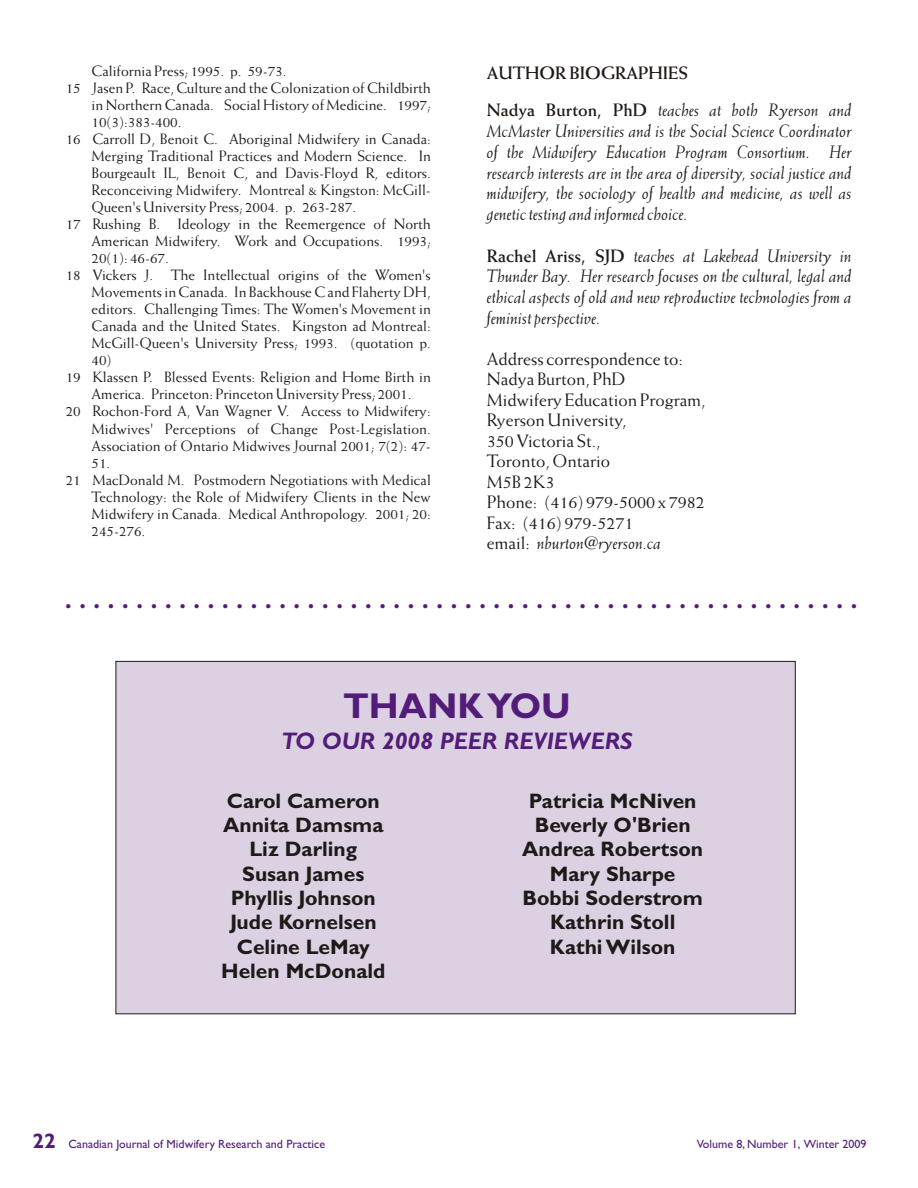
<style>
.page{position:relative;width:918px;height:1188px;background:#fff}
.page>*{position:absolute;margin:0;border:0;box-sizing:border-box;transform-origin:0 0}
.t1{font:36px "Gill Sans";color:#521c78}
.t2{font:700 36px "Gill Sans";color:#521c78}
.t3{font:italic 700 24px "Gill Sans";color:#521c78}
.t4{font:700 21px "Gill Sans";color:#1f1a17}
.t5{font:italic 18px "Weiss LT";color:#1f1a17}
.t6{font:18px "Weiss LT";color:#1f1a17}
.t7{font:700 18px "Weiss LT";color:#1f1a17}
.t8{font:15px/17.1px "Weiss LT";color:#1f1a17;text-align:right}
.t9{font:12px "Gill Sans";color:#521c78}
.s1{font-weight:700;font-style:normal}
.s2{font-style:normal}
.s3{font-weight:700;font-size:21px}
</style>
<div class="page">
<div style="left:116px;top:661px;width:679px;height:353px;background:#dbd1e3;border:1px solid #1f1a17"></div>
<p class="t8" style="left:92px;top:63px;width:196px">California Press; 1995. p. 59-73.</p>
<p class="t7" style="left:487px;top:66px;width:203px">AUTHOR BIOGRAPHIES</p>
<p class="t8" style="left:66px;top:80px;width:367px">15 Jasen P. Race, Culture and the Colonization of Childbirth in Northern Canada. Social History of Medicine. 1997;</p>
<p class="t5" style="left:487px;top:103px;width:367px"><span class="s1">Nadya Burton, PhD</span> teaches at both Ryerson and</p>
<p class="t8" style="left:92px;top:114px;width:91px">10(3):383-400.</p>
<p class="t5" style="left:487px;top:124px;width:367px">McMaster Universities and is the Social Science Coordinator</p>
<p class="t8" style="left:66px;top:131px;width:367px">16 Carroll D, Benoit C. Aboriginal Midwifery in Canada:<br>Merging Traditional Practices and Modern Science. In</p>
<p class="t5" style="left:487px;top:145px;width:367px">of the Midwifery Education Program Consortium. Her</p>
<p class="t8" style="left:92px;top:165px;width:341px">Bourgeault IL, Benoit C, and Davis-Floyd R, editors.</p>
<p class="t5" style="left:487px;top:165px;width:367px">research interests are in the area of diversity, social justice and</p>
<p class="t8" style="left:92px;top:182px;width:341px">Reconceiving Midwifery. Montreal &amp; Kingston: McGill-</p>
<p class="t5" style="left:487px;top:186px;width:367px">midwifery, the sociology of health and medicine, as well as</p>
<p class="t8" style="left:92px;top:199px;width:266px">Queen's University Press; 2004. p. 263-287.</p>
<p class="t5" style="left:487px;top:207px;width:203px">genetic testing and informed choice.</p>
<p class="t8" style="left:92px;top:216px;width:341px;text-align:justify;text-indent:-26px">17 Rushing B. Ideology in the Reemergence of North American Midwifery. Work and Occupations. 1993; 20(1): 46-67.</p>
<p class="t5" style="left:487px;top:248px;width:367px"><span class="s1">Rachel Ariss, SJD</span> teaches at Lakehead University in</p>
<p class="t8" style="left:66px;top:268px;width:367px">18 Vickers J. The Intellectual origins of the Women's</p>
<p class="t5" style="left:487px;top:269px;width:367px">Thunder Bay. Her research focuses on the cultural, legal and</p>
<p class="t8" style="left:92px;top:285px;width:341px">Movements in Canada. In Backhouse C and Flaherty DH,</p>
<p class="t5" style="left:487px;top:290px;width:367px">ethical aspects of old and new reproductive technologies from a</p>
<p class="t8" style="left:92px;top:302px;width:341px">editors. Challenging Times: The Women's Movement in</p>
<p class="t5" style="left:487px;top:310px;width:115px">feminist perspective.</p>
<p class="t8" style="left:92px;top:319px;width:341px;text-align:justify">Canada and the United States. Kingston ad Montreal:<br>McGill-Queen's University Press; 1993. (quotation p.<br>40)</p>
<p class="t6" style="left:487px;top:352px;width:198px">Address correspondence to:</p>
<p class="t8" style="left:66px;top:370px;width:367px">19 Klassen P. Blessed Events: Religion and Home Birth in</p>
<p class="t6" style="left:487px;top:373px;width:140px">Nadya Burton, PhD</p>
<p class="t8" style="left:92px;top:387px;width:321px">America. Princeton: Princeton University Press; 2001.</p>
<p class="t6" style="left:487px;top:393px;width:220px">Midwifery Education Program,</p>
<p class="t8" style="left:66px;top:404px;width:367px">20 Rochon-Ford A, Van Wagner V. Access to Midwifery:</p>
<p class="t6" style="left:487px;top:413px;width:141px">Ryerson University,</p>
<p class="t8" style="left:92px;top:421px;width:341px;text-align:left">Midwives' Perceptions of Change Post-Legislation.<br>Association of Ontario Midwives Journal 2001; 7(2): 47-</p>
<p class="t6" style="left:487px;top:434px;width:116px">350 Victoria St.,</p>
<p class="t8" style="left:92px;top:455px;width:20px">51.</p>
<p class="t6" style="left:487px;top:454px;width:125px">Toronto, Ontario</p>
<p class="t8" style="left:66px;top:472px;width:367px">21 MacDonald M. Postmodern Negotiations with Medical</p>
<p class="t6" style="left:487px;top:475px;width:69px">M5B 2K3</p>
<p class="t8" style="left:92px;top:489px;width:341px">Technology: the Role of Midwifery Clients in the New</p>
<p class="t6" style="left:487px;top:495px;width:220px">Phone: (416) 979-5000 x 7982</p>
<p class="t8" style="left:92px;top:506px;width:341px">Midwifery in Canada. Medical Anthropology. 2001; 20:</p>
<p class="t6" style="left:487px;top:516px;width:148px">Fax: (416) 979-5271</p>
<p class="t8" style="left:92px;top:523px;width:55px">245-276.</p>
<p class="t5" style="left:487px;top:536px;width:176px"><span class="s2">email:</span> nburton@ryerson.ca</p>
<h1 class="t1" style="left:64px;top:583px;width:795px">. . . . . . . . . . . . . . . . . . . . . . . . . . . . . . . . . . . . . . . . . . . . . . . . . . . . . . . .</h1>
<h1 class="t2" style="left:343px;top:693px;width:229px">THANK YOU</h1>
<h2 class="t3" style="left:281px;top:732px;width:353px">TO OUR 2008 PEER REVIEWERS</h2>
<h3 class="t4" style="left:227px;top:793px;width:154px">Carol Cameron</h3>
<h3 class="t4" style="left:529px;top:793px;width:169px">Patricia McNiven</h3>
<h3 class="t4" style="left:223px;top:817px;width:162px">Annita Damsma</h3>
<h3 class="t4" style="left:535px;top:817px;width:157px">Beverly O'Brien</h3>
<h3 class="t4" style="left:249px;top:842px;width:109px">Liz Darling</h3>
<h3 class="t4" style="left:522px;top:842px;width:183px">Andrea Robertson</h3>
<h3 class="t4" style="left:242px;top:866px;width:124px">Susan James</h3>
<h3 class="t4" style="left:550px;top:866px;width:127px">Mary Sharpe</h3>
<h3 class="t4" style="left:231px;top:890px;width:147px">Phyllis Johnson</h3>
<h3 class="t4" style="left:523px;top:890px;width:182px">Bobbi Soderstrom</h3>
<h3 class="t4" style="left:230px;top:915px;width:148px">Jude Kornelsen</h3>
<h3 class="t4" style="left:550px;top:915px;width:127px">Kathrin Stoll</h3>
<h3 class="t4" style="left:237px;top:939px;width:134px">Celine LeMay</h3>
<h3 class="t4" style="left:550px;top:939px;width:127px">Kathi Wilson</h3>
<h3 class="t4" style="left:221px;top:963px;width:166px">Helen McDonald</h3>
<p class="t9" style="left:33px;top:1140px;width:294px"><span class="s3">22</span> Canadian Journal of Midwifery Research and Practice</p>
<p class="t9" style="left:697px;top:1140px;width:171px">Volume 8, Number 1, Winter 2009</p>
</div>
